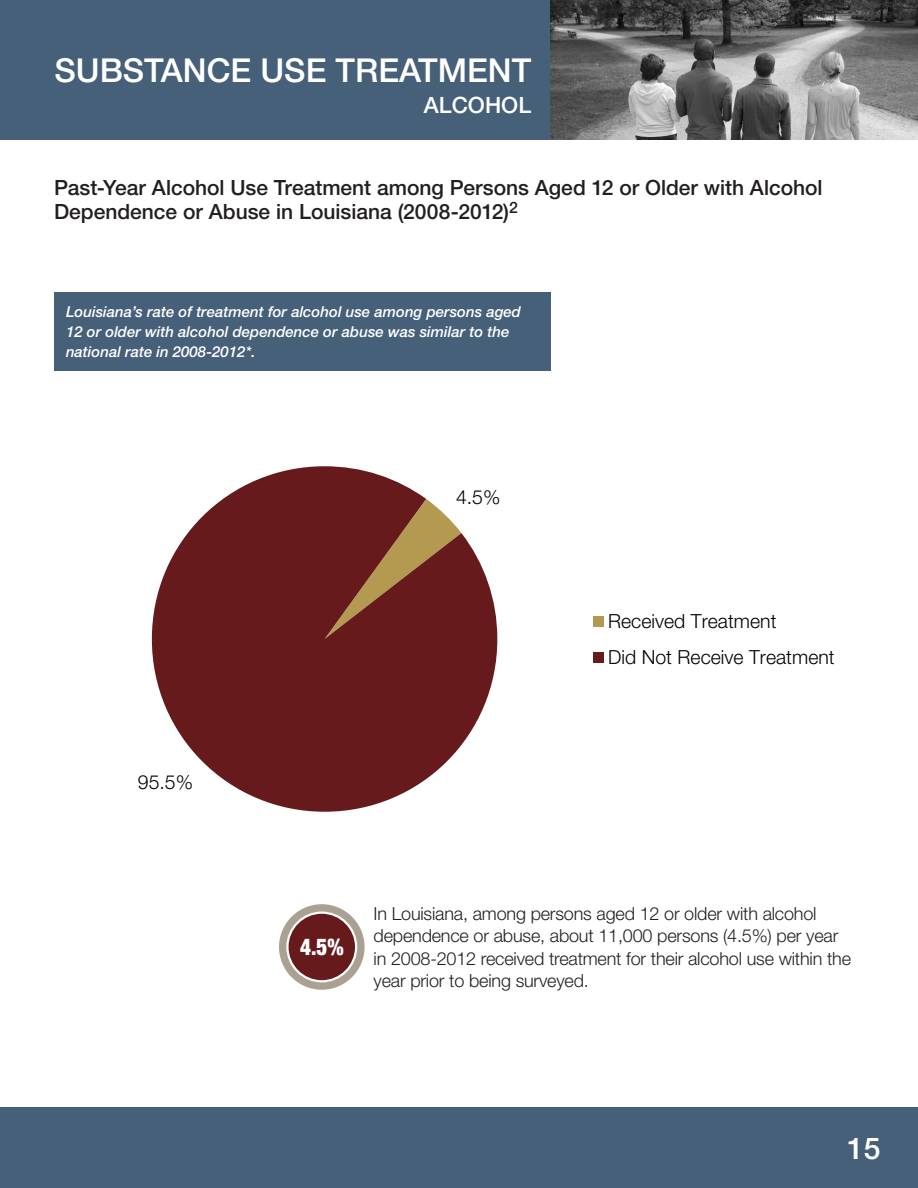
<style>
.page{position:relative;width:918px;height:1188px;background:#fff}
.page>*{position:absolute;margin:0;border:0;box-sizing:border-box;transform-origin:0 0}
.t1{font:500 33px "Helvetica Neue LT Std";color:#fff}
.t2{font:500 30px "Helvetica Neue LT Std";color:#fff}
.t3{font:900 condensed 23.25px "Helvetica Neue LT Std";color:#fff;scale:.9 1}
.t4{font:500 22.5px "Helvetica Neue LT Std";color:#fff}
.t5{font:500 21px/24px "Helvetica Neue LT Std";color:#231f20}
.t6{font:300 19.5px/35.4px "Helvetica Neue LT Std";color:#000}
.t7{font:300 18px/22.5px "Helvetica Neue LT Std";letter-spacing:-.01em;color:#231f20}
.t8{font:italic 500 15px/20.2px "Helvetica Neue LT Std";color:#fff}
.s1{font-size:18.6px}
</style>
<div class="page">
<div style="left:0;top:0;width:551px;height:140px;background:#466079"></div>
<img style="left:551px;top:0;width:367px;height:140px">
<div style="left:0;top:1107px;width:918px;height:81px;background:#466079"></div>
<div style="left:54px;top:292px;width:497px;height:79px;background:#466079"></div>
<svg style="left:152px;top:466px;width:345px;height:346px;fill:#661a1c"></svg>
<div style="left:593px;top:617px;width:11px;height:10px;background:#b49a51"></div>
<div style="left:593px;top:652px;width:11px;height:10px;background:#661a1c"></div>
<svg style="left:279px;top:904px;width:86px;height:86px"></svg>
<svg style="left:286px;top:912px;width:71px;height:70px"></svg>
<div style="left:289px;top:914px;width:66px;height:66px;background:#661a1c;border-radius:50%"></div>
<h1 class="t1" style="left:54px;top:50px;width:478px">SUBSTANCE USE TREATMENT</h1>
<h2 class="t4" style="left:424px;top:92px;width:109px">ALCOHOL</h2>
<p class="t5" style="left:54px;top:175px;width:770px">Past-Year Alcohol Use Treatment among Persons Aged 12 or Older with Alcohol<br>Dependence or Abuse in Louisiana (2008-2012)<sup>2</sup></p>
<p class="t8" style="left:66px;top:301px;width:457px">Louisiana’s rate of treatment for alcohol use among persons aged<br>12 or older with alcohol dependence or abuse was similar to the national rate in 2008-2012*.</p>
<p class="t6" style="left:138px;top:764px;width:57px">95.5%</p>
<p class="t6" style="left:456px;top:479px;width:46px">4.5%</p>
<p class="t6" style="left:608px;top:603px;width:228px">Received Treatment<br>Did Not Receive Treatment</p>
<p class="t3" style="left:300px;top:932px;width:50px">4<span class="s1">.</span>5%</p>
<p class="t7" style="left:374px;top:902px;width:479px">In Louisiana, among persons aged 12 or older with alcohol dependence or abuse, about 11,000 persons (4.5%) per year in 2008-2012 received treatment for their alcohol use within the year prior to being surveyed.</p>
<h2 class="t2" style="left:847px;top:1130px;width:35px">15</h2>
</div>
